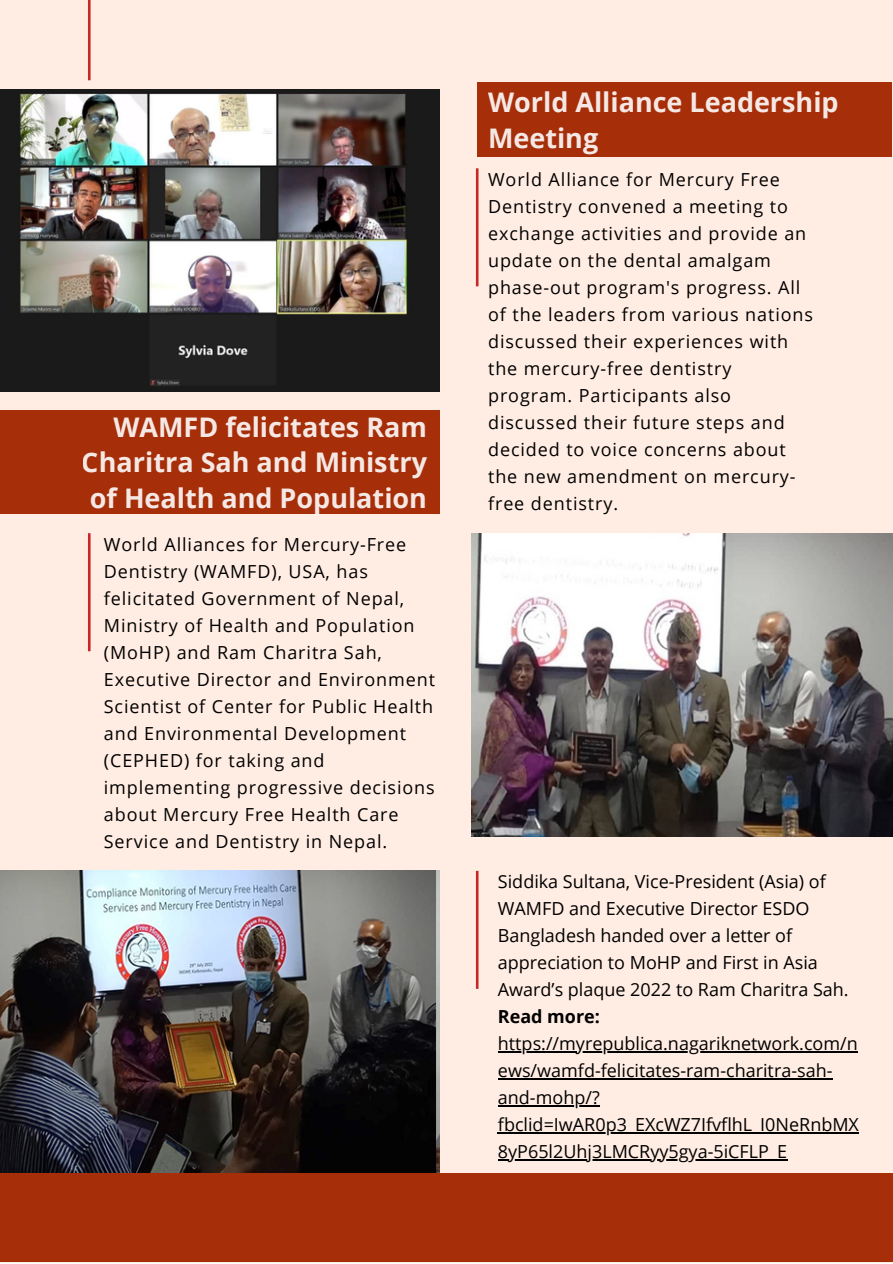
<style>
.page{position:relative;width:893px;height:1264px;background:#fff}
.page>*{position:absolute;margin:0;border:0;box-sizing:border-box;transform-origin:0 0}
.t1{font:700 27px/36px "Open Sans";color:#fff;text-align:right}
.t2{font:18px/27px "Open Sans";letter-spacing:.05em;color:#000}
.t3{font:18px/27px "Open Sans";color:#000}
.t4{font:700 18px "Open Sans";color:#000}
</style>
<div class="page">
<div style="left:0;top:0;width:892px;height:1262px;background:#ffede3"></div>
<svg style="left:88px;top:533px;width:3px;height:118px"></svg>
<img style="left:472px;top:533px;width:420px;height:303px">
<img style="left:0;top:870px;width:440px;height:303px">
<svg style="left:476px;top:870px;width:2px;height:118px"></svg>
<svg style="left:88px;top:0;width:3px;height:80px"></svg>
<svg style="left:476px;top:168px;width:2px;height:118px"></svg>
<img style="left:0;top:89px;width:440px;height:303px">
<div style="left:0;top:1173px;width:892px;height:88px;background:#a62f09"></div>
<div style="left:0;top:410px;width:440px;height:103px;background:#a62f09"></div>
<div style="left:477px;top:83px;width:415px;height:74px;background:#a62f09"></div>
<hr style="left:498px;top:1051px;width:359px;height:1px;background:#000">
<hr style="left:498px;top:1078px;width:334px;height:1px;background:#000">
<hr style="left:498px;top:1105px;width:101px;height:1px;background:#000">
<hr style="left:498px;top:1132px;width:360px;height:1px;background:#000">
<hr style="left:498px;top:1159px;width:289px;height:1px;background:#000">
<h1 class="t1" style="left:82px;top:408px;width:347px">WAMFD felicitates Ram<br>Charitra Sah and Ministry of Health and Population</h1>
<p class="t2" style="left:104px;top:531px;width:333px">World Alliances for Mercury-Free<br>Dentistry (WAMFD), USA, has felicitated Government of Nepal,<br>Ministry of Health and Population (MoHP) and Ram Charitra Sah,<br>Executive Director and Environment<br>Scientist of Center for Public Health and Environmental Development (CEPHED) for taking and implementing progressive decisions about Mercury Free Health Care<br>Service and Dentistry in Nepal.</p>
<h1 class="t1" style="left:488px;top:83px;width:352px;text-align:left">World Alliance Leadership<br>Meeting</h1>
<p class="t2" style="left:488px;top:165px;width:326px">World Alliance for Mercury Free<br>Dentistry convened a meeting to exchange activities and provide an update on the dental amalgam phase-out program's progress. All of the leaders from various nations discussed their experiences with the mercury-free dentistry program. Participants also discussed their future steps and decided to voice concerns about the new amendment on mercury&shy;free dentistry.</p>
<p class="t3" style="left:498px;top:867px;width:352px">Siddika Sultana, Vice-President (Asia) of WAMFD and Executive Director ESDO Bangladesh handed over a letter of appreciation to MoHP and First in Asia Award’s plaque 2022 to Ram Charitra Sah.</p>
<p class="t4" style="left:498px;top:1004px;width:104px">Read more:</p>
<p class="t3" style="left:498px;top:1029px;width:362px">https://myrepublica.nagariknetwork.com/n ews/wamfd-felicitates-ram-charitra-sah&shy;and-mohp/? fbclid=IwAR0p3_EXcWZ7IfvflhL_I0NeRnbMX 8yP65l2Uhj3LMCRyy5gya-5iCFLP_E</p>
</div>
